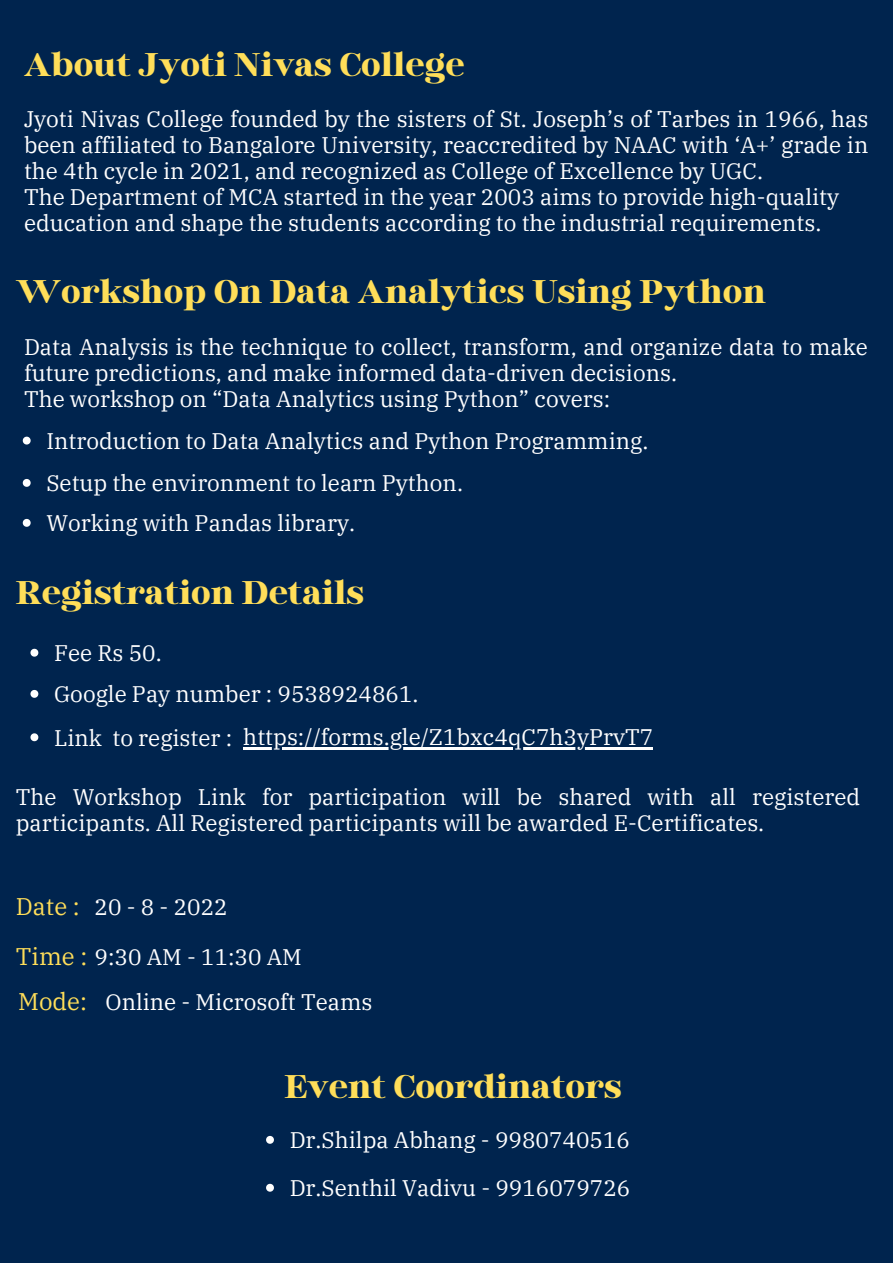
<style>
.page{position:relative;width:893px;height:1264px;background:#fff}
.page>*{position:absolute;margin:0;border:0;box-sizing:border-box;transform-origin:0 0}
.t1{font:700 40.5px "Binggo Wood Display";color:#ffde59}
.t2{font:24px "IBM Plex Serif";color:#ffde59}
.t3{font:22.5px/25.8px "IBM Plex Serif";color:#fff}
.s1{font-size:24px;color:#ffde59}
</style>
<div class="page">
<div style="left:0;top:0;width:892px;height:1262px;background:#00244e"></div>
<svg style="left:23px;top:436px;width:8px;height:8px"></svg>
<svg style="left:23px;top:479px;width:8px;height:8px"></svg>
<svg style="left:23px;top:519px;width:8px;height:8px"></svg>
<svg style="left:30px;top:648px;width:8px;height:8px"></svg>
<svg style="left:30px;top:690px;width:8px;height:7px"></svg>
<svg style="left:30px;top:733px;width:8px;height:8px"></svg>
<hr style="left:243px;top:747px;width:410px;height:2px;background:#fff">
<svg style="left:266px;top:1135px;width:8px;height:8px"></svg>
<svg style="left:266px;top:1183px;width:8px;height:8px"></svg>
<h1 class="t1" style="left:24px;top:44px;width:442px">About Jyoti Nivas College</h1>
<p class="t3" style="left:24px;top:106px;width:845px">Jyoti Nivas College founded by the sisters of St. Joseph’s of Tarbes in 1966, has been affiliated to Bangalore University, reaccredited by NAAC with ‘A+’ grade in the 4th cycle in 2021, and recognized as College of Excellence by UGC.<br>The Department of MCA started in the year 2003 aims to provide high-quality education and shape the students according to the industrial requirements.</p>
<h1 class="t1" style="left:16px;top:271px;width:751px">Workshop On Data Analytics Using Python</h1>
<p class="t3" style="left:24px;top:334px;width:845px">Data Analysis is the technique to collect, transform, and organize data to make future predictions, and make informed data-driven decisions.<br>The workshop on “Data Analytics using Python” covers:</p>
<p class="t3" style="left:46px;top:419px;width:603px;line-height:42.3px">Introduction to Data Analytics and Python Programming.<br>Setup the environment to learn Python.</p>
<p class="t3" style="left:46px;top:510px;width:310px">Working with Pandas library.</p>
<h1 class="t1" style="left:16px;top:572px;width:350px">Registration Details</h1>
<p class="t3" style="left:54px;top:631px;width:600px;line-height:42px">Fee Rs 50.<br>Google Pay number : 9538924861.<br>Link to register : https://forms.gle/Z1bxc4qC7h3yPrvT7</p>
<p class="t3" style="left:16px;top:783px;width:845px">The Workshop Link for participation will be shared with all registered participants. All Registered participants will be awarded E-Certificates.</p>
<p class="t2" style="left:16px;top:890px;width:65px">Date :</p>
<p class="t3" style="left:16px;top:943px;width:287px"><span class="s1">Time :</span> 9:30 AM - 11:30 AM</p>
<p class="t3" style="left:95px;top:893px;width:134px">20 - 8 - 2022</p>
<p class="t3" style="left:18px;top:988px;width:356px"><span class="s1">Mode:</span> Online - Microsoft Teams</p>
<h1 class="t1" style="left:284px;top:1065px;width:339px">Event Coordinators</h1>
<p class="t3" style="left:290px;top:1115px;width:342px;line-height:47.8px">Dr.Shilpa Abhang - 9980740516<br>Dr.Senthil Vadivu - 9916079726</p>
</div>
